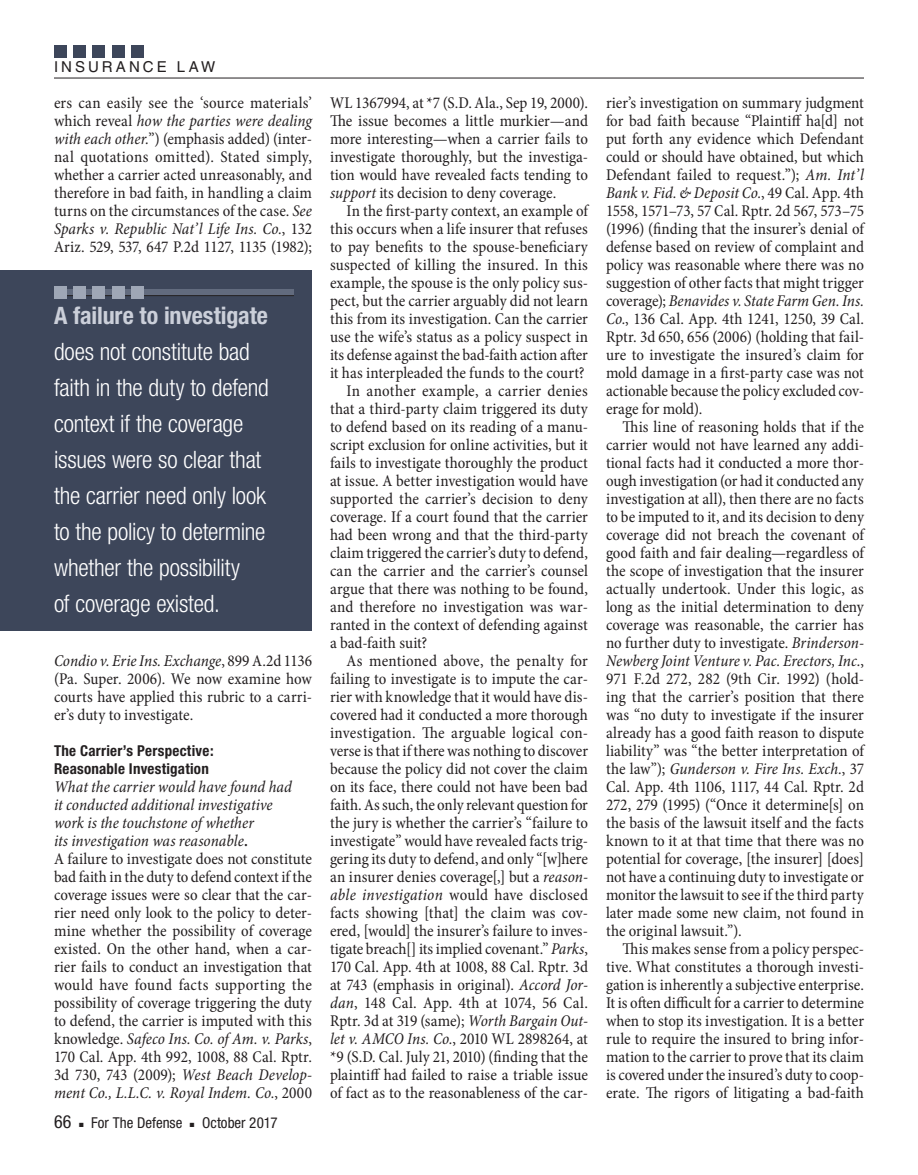
<style>
.page{position:relative;width:918px;height:1175px;background:#fff}
.page>*{position:absolute;margin:0;border:0;box-sizing:border-box;transform-origin:0 0}
.pullout_LH_block{font:300 condensed 24px/36px "Helvetica Neue";letter-spacing:-.01em;color:#fff}
.folio_left{font:condensed 18px "Helvetica Neue";color:#231f20}
.body_para_ind{font:condensed 16.5px/18px "Minion Pro";color:#231f20;text-align:justify}
.body_no_ind{font:condensed 16.5px/18px "Minion Pro";color:#231f20;text-align:justify}
.subhead_4_no_b4{font:italic condensed 16.5px/18px "Minion Pro";color:#231f20}
.subhead_2{font:700 condensed 15px/18px "Helvetica Neue";letter-spacing:.015em;color:#231f20}
.folio_left-2{font:condensed 15px "Helvetica Neue";color:#231f20}
.t1{font:15px "Helvetica";letter-spacing:.2em;color:#231f20}
.s1{font-style:italic}
.s2{font-weight:700;color:#cbcfd9}
.s3{font-family:"Minion Pro Bold Cn Subh";font-style:normal;font-stretch:normal}
</style>
<div class="page">
<hr style="left:54px;top:78px;width:810px;height:1px;background:#231f20">
<div style="left:54px;top:45px;width:12px;height:12px;background:#3d465a"></div>
<div style="left:73px;top:45px;width:13px;height:12px;background:#3d465a"></div>
<div style="left:93px;top:45px;width:12px;height:12px;background:#3d465a"></div>
<div style="left:112px;top:45px;width:13px;height:12px;background:#3d465a"></div>
<div style="left:132px;top:45px;width:12px;height:12px;background:#3d465a"></div>
<div style="left:0;top:270px;width:312px;height:360px;background:#3d465a"></div>
<div style="left:54px;top:290px;width:240px;height:6px;background:#626b7e"></div>
<hr style="left:54px;top:295px;width:240px;height:1px;background:#231f20">
<div style="left:54px;top:286px;width:12px;height:13px;background:#9fa7b6"></div>
<div style="left:73px;top:286px;width:13px;height:13px;background:#9fa7b6"></div>
<div style="left:93px;top:286px;width:12px;height:13px;background:#9fa7b6"></div>
<div style="left:112px;top:286px;width:13px;height:13px;background:#9fa7b6"></div>
<div style="left:132px;top:286px;width:12px;height:13px;background:#9fa7b6"></div>
<p class="t1" style="left:54px;top:58px;width:163px">INSURANCE LAW</p>
<p class="body_para_ind" style="left:54px;top:94px;width:260px">ers can easily see the ‘source materials’ which reveal <span class="s1">how the parties were dealing with each other.</span>”) (emphasis added) (inter&shy;nal quotations omitted). Stated simply, whether a carrier acted unreasonably, and therefore in bad faith, in handling a claim turns on the circumstances of the case. <span class="s1">See Sparks v. Republic Nat’l Life Ins. Co.</span>, 132<br>Ariz. 529, 537, 647 P.2d 1127, 1135 (1982);</p>
<p class="pullout_LH_block" style="left:54px;top:297px;width:216px"><span class="s2">A failure to investigate </span>does not constitute bad faith in the duty to defend context if the coverage issues were so clear that the carrier need only look to the policy to determine whether the possibility<br>of coverage existed.</p>
<p class="body_para_ind" style="left:54px;top:652px;width:260px"><span class="s1">Condio v. Erie Ins. Exchange</span>, 899 A.2d 1136 (Pa. Super. 2006). We now examine how courts have applied this rubric to a carri&shy;er’s duty to investigate.</p>
<p class="subhead_2" style="left:54px;top:741px;width:161px">The Carrier’s Perspective:<br>Reasonable Investigation</p>
<p class="subhead_4_no_b4" style="left:54px;top:778px;width:240px">What the carrier would have found had it conducted additional investigative work is the touchstone of whether<br>its investigation was reasonable<span class="s3">.</span></p>
<p class="body_no_ind" style="left:54px;top:850px;width:260px">A failure to investigate does not constitute bad faith in the duty to defend context if the coverage issues were so clear that the car&shy;rier need only look to the policy to deter&shy;mine whether the possibility of coverage existed. On the other hand, when a car&shy;rier fails to conduct an investigation that would have found facts supporting the possibility of coverage triggering the duty to defend, the carrier is imputed with this knowledge. <span class="s1">Safeco Ins. Co. of Am. v. Parks</span>, 170 Cal. App. 4th 992, 1008, 88 Cal. Rptr.<br>3d 730, 743 (2009); <span class="s1">West Beach Develop&shy;ment Co., L.L.C. v. Royal Indem. Co.</span>, 2000</p>
<p class="folio_left" style="left:54px;top:1111px;width:19px">66</p>
<p class="folio_left-2" style="left:79px;top:1114px;width:105px">■ For The Defense</p>
<p class="folio_left-2" style="left:190px;top:1114px;width:89px">■ October 2017</p>
<p class="body_no_ind" style="left:330px;top:94px;width:260px">WL 1367994, at *7 (S.D. Ala., Sep 19, 2000).<br>The issue becomes a little murkier—and more interesting—when a carrier fails to investigate thoroughly, but the investiga&shy;tion would have revealed facts tending to <span class="s1">support</span> its decision to deny coverage.</p>
<p class="body_para_ind" style="left:330px;top:202px;width:260px;text-indent:16px">In the first-party context, an example of this occurs when a life insurer that refuses to pay benefits to the spouse-beneficiary suspected of killing the insured. In this example, the spouse is the only policy sus&shy;pect, but the carrier arguably did not learn this from its investigation. Can the carrier use the wife’s status as a policy suspect in its defense against the bad-faith action after it has interpleaded the funds to the court?</p>
<p class="body_para_ind" style="left:330px;top:382px;width:260px;text-indent:16px">In another example, a carrier denies that a third-party claim triggered its duty to defend based on its reading of a manu&shy;script exclusion for online activities, but it fails to investigate thoroughly the product at issue. A better investigation would have supported the carrier’s decision to deny coverage. If a court found that the carrier had been wrong and that the third-party claim triggered the carrier’s duty to defend, can the carrier and the carrier’s counsel argue that there was nothing to be found, and therefore no investigation was war&shy;ranted in the context of defending against a bad-faith suit?</p>
<p class="body_para_ind" style="left:330px;top:652px;width:260px;text-indent:16px">As mentioned above, the penalty for failing to investigate is to impute the car&shy;rier with knowledge that it would have dis&shy;covered had it conducted a more thorough investigation. The arguable logical con&shy;verse is that if there was nothing to discover because the policy did not cover the claim on its face, there could not have been bad faith. As such, the only relevant question for the jury is whether the carrier’s “failure to investigate” would have revealed facts trig&shy;gering its duty to defend, and only “[w]here an insurer denies coverage[,] but a <span class="s1">reason&shy;able investigation</span> would have disclosed facts showing [that] the claim was cov&shy;ered, [would] the insurer’s failure to inves&shy;tigate breach[] its implied covenant.” <span class="s1">Parks</span>, 170 Cal. App. 4th at 1008, 88 Cal. Rptr. 3d at 743 (emphasis in original). <span class="s1">Accord Jor&shy;dan</span>, 148 Cal. App. 4th at 1074, 56 Cal.<br>Rptr. 3d at 319 (same); <span class="s1">Worth Bargain Out&shy;let v. AMCO Ins. Co.</span>, 2010 WL 2898264, at *9 (S.D. Cal. July 21, 2010) (finding that the plaintiff had failed to raise a triable issue of fact as to the reasonableness of the car-</p>
<p class="body_para_ind" style="left:606px;top:94px;width:260px">rier’s investigation on summary judgment for bad faith because “Plaintiff ha[d] not put forth any evidence which Defendant could or should have obtained, but which Defendant failed to request.”); <span class="s1">Am. Int’l Bank v. Fid. &amp; Deposit Co.</span>, 49 Cal. App. 4th 1558, 1571–73, 57 Cal. Rptr. 2d 567, 573–75 (1996) (finding that the insurer’s denial of defense based on review of complaint and policy was reasonable where there was no suggestion of other facts that might trigger coverage); <span class="s1">Benavides v. State Farm Gen. Ins.<br>Co.</span>, 136 Cal. App. 4th 1241, 1250, 39 Cal.<br>Rptr. 3d 650, 656 (2006) (holding that fail&shy;ure to investigate the insured’s claim for mold damage in a first-party case was not actionable because the policy excluded cov&shy;erage for mold).</p>
<p class="body_para_ind" style="left:606px;top:418px;width:260px;text-indent:16px">This line of reasoning holds that if the carrier would not have learned any addi&shy;tional facts had it conducted a more thor&shy;ough investigation (or had it conducted any investigation at all), then there are no facts to be imputed to it, and its decision to deny coverage did not breach the covenant of good faith and fair dealing—regardless of the scope of investigation that the insurer actually undertook. Under this logic, as long as the initial determination to deny coverage was reasonable, the carrier has no further duty to investigate. <span class="s1">Brinderson-Newberg Joint Venture v. Pac. Erectors, Inc.</span>, 971 F.2d 272, 282 (9th Cir. 1992) (hold&shy;ing that the carrier’s position that there was “no duty to investigate if the insurer already has a good faith reason to dispute liability” was “the better interpretation of the law”); <span class="s1">Gunderson v. Fire Ins. Exch.</span>, 37<br>Cal. App. 4th 1106, 1117, 44 Cal. Rptr. 2d 272, 279 (1995) (“Once it determine[s] on the basis of the lawsuit itself and the facts known to it at that time that there was no potential for coverage, [the insurer] [does] not have a continuing duty to investigate or monitor the lawsuit to see if the third party later made some new claim, not found in the original lawsuit.”).</p>
<p class="body_para_ind" style="left:606px;top:940px;width:260px;text-indent:16px">This makes sense from a policy perspec&shy;tive. What constitutes a thorough investi&shy;gation is inherently a subjective enterprise.<br>It is often difficult for a carrier to determine when to stop its investigation. It is a better rule to require the insured to bring infor&shy;mation to the carrier to prove that its claim is covered under the insured’s duty to coop&shy;erate. The rigors of litigating a bad-faith</p>
</div>
